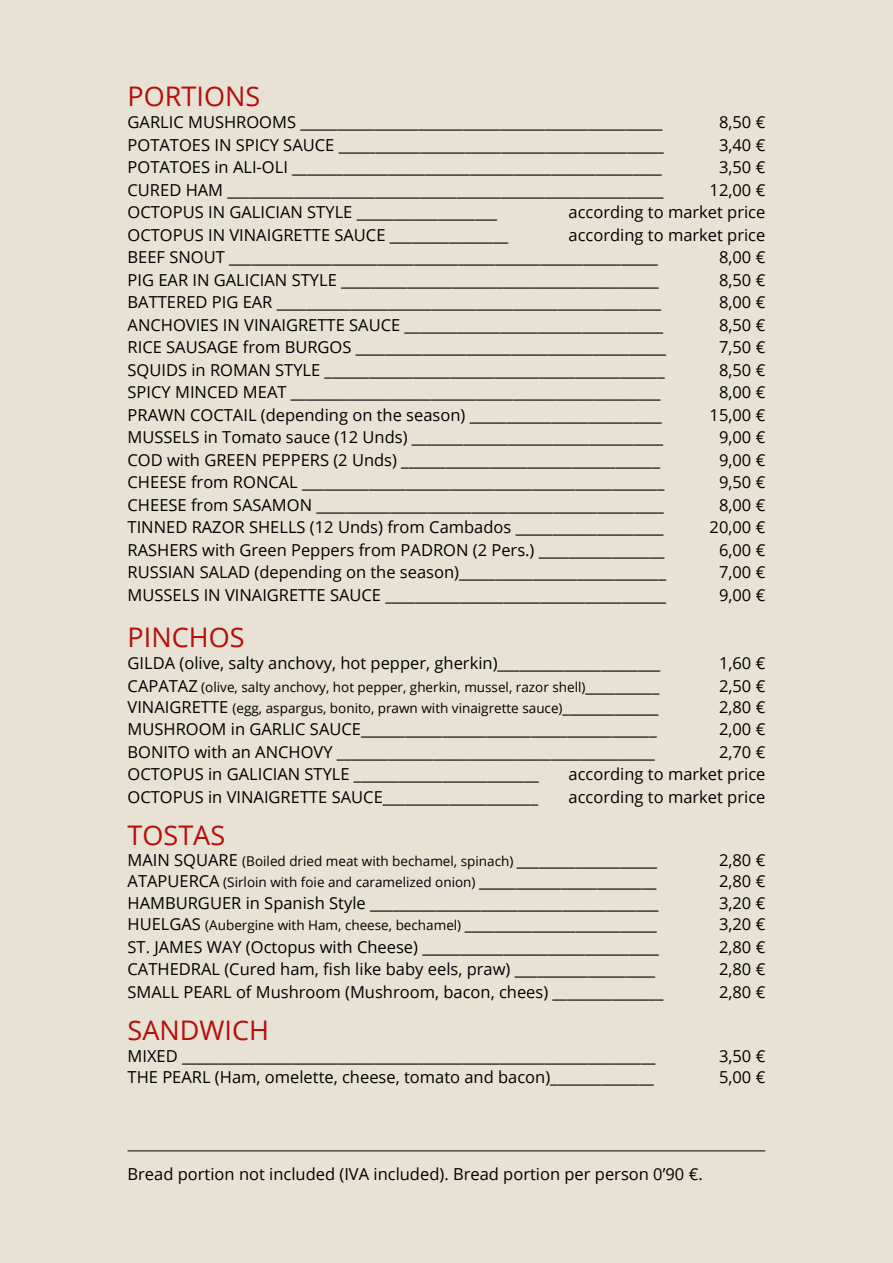
<style>
.page{position:relative;width:893px;height:1263px;background:#e7e2d3}
.page>*{position:absolute;margin:0;border:0;box-sizing:border-box;transform-origin:0 0}
.t1{font:27px "Open Sans";color:#b50e0b}
.t2{font:16.5px/22.5px "Open Sans";color:#000}
.t3{font:13.5px "Open Sans";color:#000}
.s1{font-size:16.5px}
</style>
<div class="page">
<hr style="left:128px;top:1150px;width:637px;height:1px;background:#000">
<h1 class="t1" style="left:128px;top:77px;width:134px">PORTIONS</h1>
<p class="t2" style="left:128px;top:111px;width:537px">GARLIC MUSHROOMS _________________________________________________</p>
<p class="t2" style="left:719px;top:111px;width:48px">8,50 €</p>
<p class="t2" style="left:128px;top:133px;width:538px">POTATOES IN SPICY SAUCE ____________________________________________</p>
<p class="t2" style="left:719px;top:133px;width:48px">3,40 €</p>
<p class="t2" style="left:128px;top:156px;width:536px">POTATOES in ALI-OLI __________________________________________________</p>
<p class="t2" style="left:719px;top:156px;width:48px">3,50 €</p>
<p class="t2" style="left:128px;top:178px;width:538px">CURED HAM ___________________________________________________________</p>
<p class="t2" style="left:710px;top:178px;width:57px">12,00 €</p>
<p class="t2" style="left:128px;top:201px;width:371px">OCTOPUS IN GALICIAN STYLE ___________________</p>
<p class="t2" style="left:569px;top:201px;width:198px">according to market price</p>
<p class="t2" style="left:128px;top:223px;width:382px">OCTOPUS IN VINAIGRETTE SAUCE ________________</p>
<p class="t2" style="left:128px;top:223px;width:639px;text-indent:441px">according to market price<br>BEEF SNOUT __________________________________________________________</p>
<p class="t2" style="left:719px;top:246px;width:48px">8,00 €</p>
<p class="t2" style="left:128px;top:268px;width:533px">PIG EAR IN GALICIAN STYLE ___________________________________________</p>
<p class="t2" style="left:719px;top:268px;width:48px">8,50 €</p>
<p class="t2" style="left:128px;top:291px;width:535px">BATTERED PIG EAR ____________________________________________________</p>
<p class="t2" style="left:719px;top:291px;width:48px">8,00 €</p>
<p class="t2" style="left:128px;top:313px;width:537px">ANCHOVIES IN VINAIGRETTE SAUCE ___________________________________</p>
<p class="t2" style="left:719px;top:313px;width:48px">8,50 €</p>
<p class="t2" style="left:128px;top:336px;width:540px">RICE SAUSAGE from BURGOS __________________________________________</p>
<p class="t2" style="left:719px;top:336px;width:48px">7,50 €</p>
<p class="t2" style="left:128px;top:358px;width:539px">SQUIDS in ROMAN STYLE ______________________________________________</p>
<p class="t2" style="left:719px;top:358px;width:48px">8,50 €</p>
<p class="t2" style="left:128px;top:381px;width:534px">SPICY MINCED MEAT __________________________________________________</p>
<p class="t2" style="left:719px;top:381px;width:48px">8,00 €</p>
<p class="t2" style="left:128px;top:403px;width:536px">PRAWN COCTAIL (depending on the season) __________________________</p>
<p class="t2" style="left:710px;top:403px;width:57px">15,00 €</p>
<p class="t2" style="left:128px;top:426px;width:537px">MUSSELS in Tomato sauce (12 Unds) __________________________________</p>
<p class="t2" style="left:719px;top:426px;width:48px">9,00 €</p>
<p class="t2" style="left:128px;top:448px;width:534px">COD with GREEN PEPPERS (2 Unds) ___________________________________</p>
<p class="t2" style="left:719px;top:448px;width:48px">9,00 €</p>
<p class="t2" style="left:128px;top:471px;width:538px">CHEESE from RONCAL _________________________________________________</p>
<p class="t2" style="left:719px;top:471px;width:48px">9,50 €</p>
<p class="t2" style="left:128px;top:493px;width:538px">CHEESE from SASAMON _______________________________________________</p>
<p class="t2" style="left:719px;top:493px;width:48px">8,00 €</p>
<p class="t2" style="left:128px;top:516px;width:537px">TINNED RAZOR SHELLS (12 Unds) from Cambados ____________________</p>
<p class="t2" style="left:710px;top:516px;width:57px">20,00 €</p>
<p class="t2" style="left:128px;top:538px;width:538px">RASHERS with Green Peppers from PADRON (2 Pers.) _________________</p>
<p class="t2" style="left:719px;top:538px;width:48px">6,00 €</p>
<p class="t2" style="left:128px;top:561px;width:540px">RUSSIAN SALAD (depending on the season)____________________________</p>
<p class="t2" style="left:719px;top:561px;width:48px">7,00 €</p>
<p class="t2" style="left:128px;top:583px;width:540px">MUSSELS IN VINAIGRETTE SAUCE ______________________________________</p>
<p class="t2" style="left:719px;top:583px;width:48px">9,00 €</p>
<h1 class="t1" style="left:128px;top:618px;width:118px">PINCHOS</h1>
<p class="t2" style="left:128px;top:652px;width:534px">GILDA (olive, salty anchovy, hot pepper, gherkin)______________________</p>
<p class="t2" style="left:719px;top:652px;width:48px">1,60 €</p>
<p class="t3" style="left:128px;top:678px;width:533px"><span class="s1">CAPATAZ</span> (olive, salty anchovy, hot pepper, gherkin, mussel, razor shell)<span class="s1">__________</span></p>
<p class="t2" style="left:719px;top:674px;width:48px">2,50 €</p>
<p class="t3" style="left:128px;top:699px;width:533px"><span class="s1">VINAIGRETTE</span> (egg, aspargus, bonito, prawn with vinaigrette sauce)<span class="s1">_____________</span></p>
<p class="t2" style="left:719px;top:695px;width:48px">2,80 €</p>
<p class="t2" style="left:128px;top:718px;width:531px">MUSHROOM in GARLIC SAUCE________________________________________</p>
<p class="t2" style="left:719px;top:718px;width:48px">2,00 €</p>
<p class="t2" style="left:128px;top:740px;width:529px">BONITO with an ANCHOVY ___________________________________________</p>
<p class="t2" style="left:719px;top:740px;width:48px">2,70 €</p>
<p class="t2" style="left:128px;top:763px;width:413px">OCTOPUS in GALICIAN STYLE _________________________</p>
<p class="t2" style="left:569px;top:763px;width:198px">according to market price</p>
<p class="t2" style="left:128px;top:785px;width:412px">OCTOPUS in VINAIGRETTE SAUCE_____________________</p>
<p class="t2" style="left:569px;top:785px;width:198px">according to market price</p>
<h1 class="t1" style="left:128px;top:816px;width:99px">TOSTAS</h1>
<p class="t3" style="left:128px;top:852px;width:531px"><span class="s1">MAIN SQUARE</span> (Boiled dried meat with bechamel, spinach) <span class="s1">___________________</span></p>
<p class="t2" style="left:719px;top:848px;width:48px">2,80 €</p>
<p class="t3" style="left:128px;top:873px;width:530px"><span class="s1">ATAPUERCA</span> (Sirloin with foie and caramelized onion) <span class="s1">________________________</span></p>
<p class="t2" style="left:719px;top:869px;width:48px">2,80 €</p>
<p class="t2" style="left:128px;top:892px;width:532px">HAMBURGUER in Spanish Style _______________________________________</p>
<p class="t2" style="left:719px;top:892px;width:48px">3,20 €</p>
<p class="t3" style="left:128px;top:916px;width:531px"><span class="s1">HUELGAS</span> (Aubergine with Ham, cheese, bechamel) <span class="s1">__________________________</span></p>
<p class="t2" style="left:719px;top:913px;width:48px">3,20 €</p>
<p class="t2" style="left:128px;top:935px;width:533px">ST. JAMES WAY (Octopus with Cheese) ________________________________</p>
<p class="t2" style="left:719px;top:935px;width:48px">2,80 €</p>
<p class="t2" style="left:128px;top:958px;width:529px">CATHEDRAL (Cured ham, fish like baby eels, praw) ___________________</p>
<p class="t2" style="left:719px;top:958px;width:48px">2,80 €</p>
<p class="t2" style="left:128px;top:980px;width:537px">SMALL PEARL of Mushroom (Mushroom, bacon, chees) _______________</p>
<p class="t2" style="left:719px;top:980px;width:48px">2,80 €</p>
<h1 class="t1" style="left:128px;top:1011px;width:143px">SANDWICH</h1>
<p class="t2" style="left:128px;top:1045px;width:529px">MIXED ________________________________________________________________</p>
<p class="t2" style="left:719px;top:1045px;width:48px">3,50 €</p>
<p class="t2" style="left:128px;top:1066px;width:528px">THE PEARL (Ham, omelette, cheese, tomato and bacon)______________</p>
<p class="t2" style="left:719px;top:1066px;width:48px">5,00 €</p>
<p class="t2" style="left:128px;top:1162px;width:577px">Bread portion not included (IVA included). Bread portion per person 0’90 €.</p>
</div>
